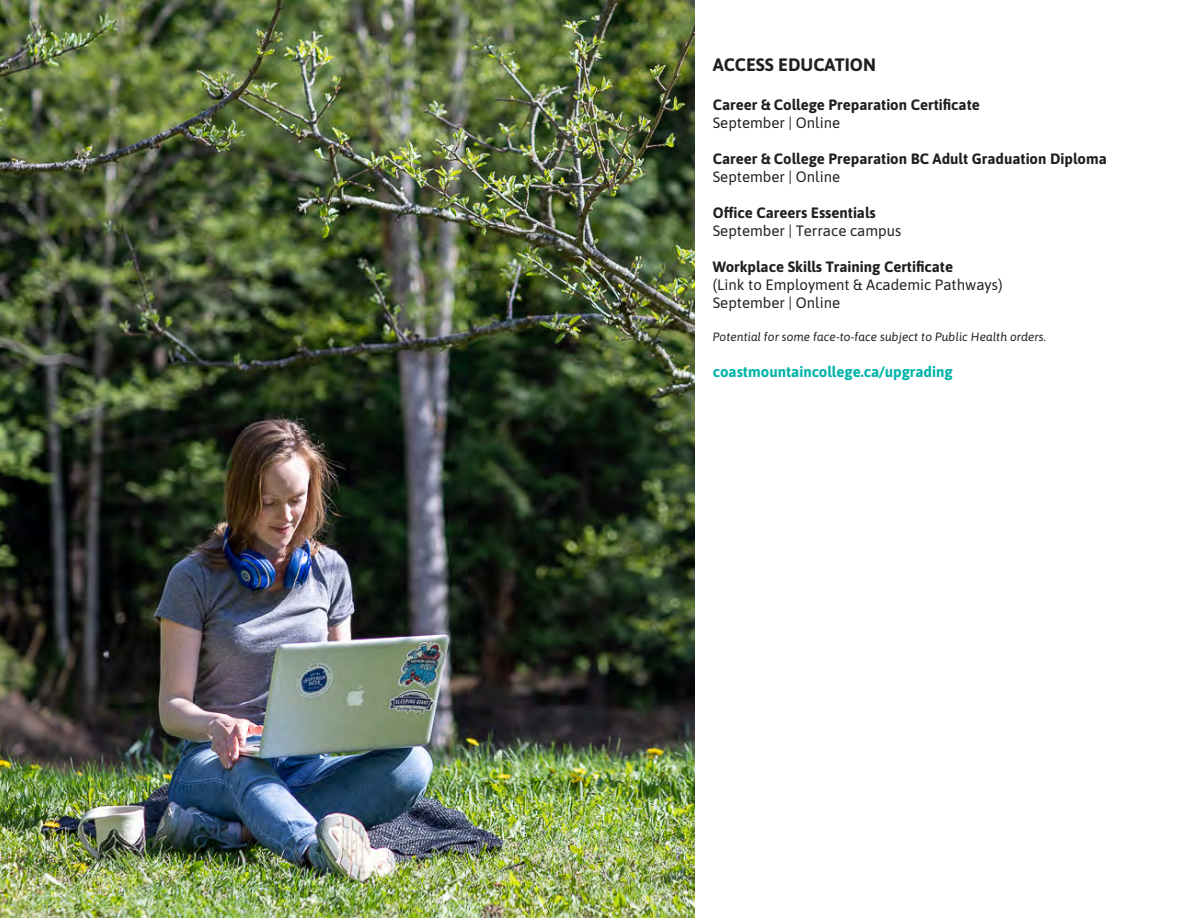
<style>
.page{position:relative;width:1188px;height:918px;background:#fff}
.page>*{position:absolute;margin:0;border:0;box-sizing:border-box;transform-origin:0 0}
.t1{font:700 18px "Asap";color:#231f20}
.t2{font:700 15px/18px "Asap";color:#231f20}
.t3{font:15px/18px "Asap";color:#231f20}
.t4{font:700 15px "Asap";color:#00b4a9}
.t5{font:italic 12px "Asap";color:#231f20}
.s1{font-weight:400}
.s2{font-weight:700}
</style>
<div class="page">
<img style="left:0;top:0;width:695px;height:918px">
<p class="t1" style="left:713px;top:52px;width:165px">ACCESS EDUCATION</p>
<p class="t2" style="left:713px;top:95px;width:269px">Career &amp; College Preparation Certificate<br><span class="s1">September | Online</span></p>
<p class="t2" style="left:713px;top:149px;width:396px">Career &amp; College Preparation BC Adult Graduation Diploma</p>
<p class="t3" style="left:713px;top:167px;width:129px">September | Online</p>
<p class="t2" style="left:713px;top:203px;width:190px">Office Careers Essentials<br><span class="s1">September | Terrace campus</span></p>
<p class="t3" style="left:713px;top:257px;width:291px"><span class="s2">Workplace Skills Training Certificate<br></span>(Link to Employment &amp; Academic Pathways)<br>September | Online</p>
<p class="t5" style="left:713px;top:329px;width:335px">Potential for some face-to-face subject to Public Health orders.</p>
<p class="t4" style="left:713px;top:361px;width:241px">coastmountaincollege.ca/upgrading</p>
</div>
